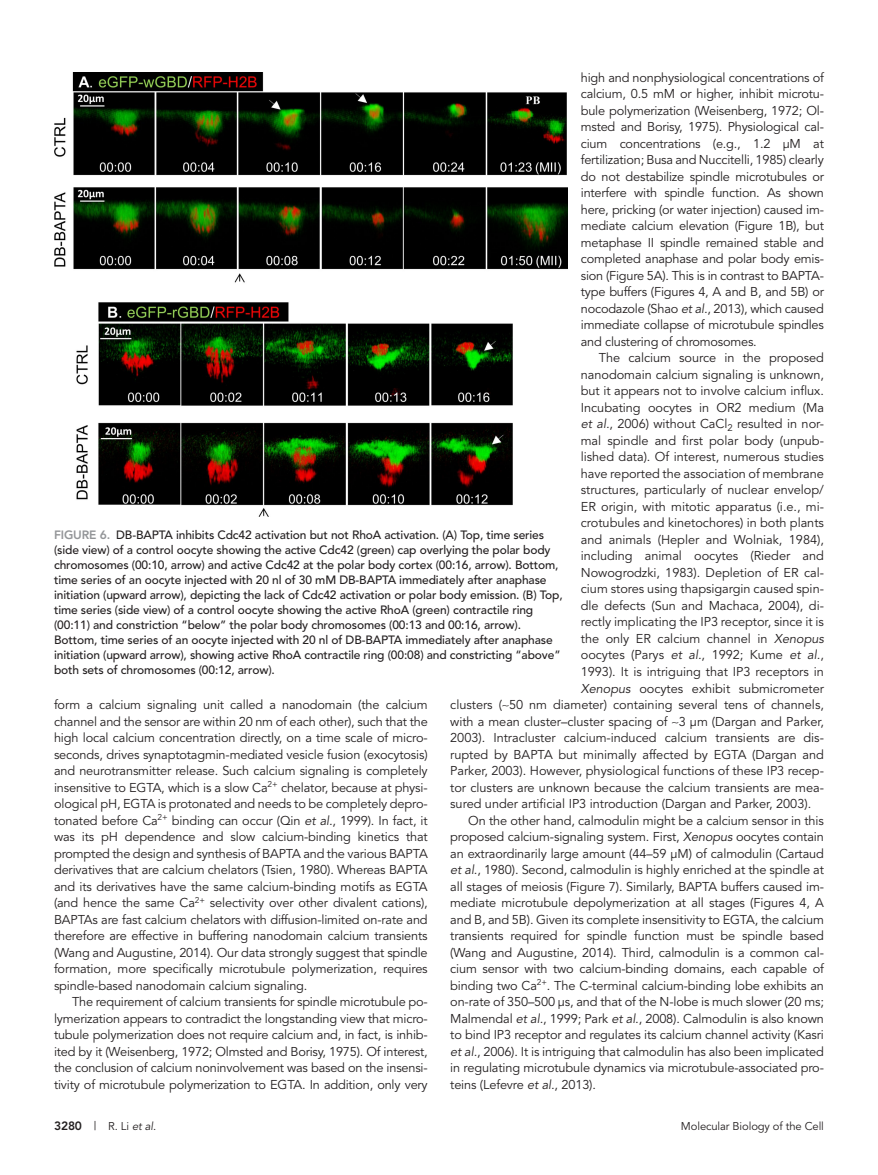
<style>
.page{position:relative;width:878px;height:1175px;background:#fff}
.page>*{position:absolute;margin:0;border:0;box-sizing:border-box;transform-origin:0 0}
.Para{font:12.75px/16.5px "Avenir";letter-spacing:-.005em;color:#231f20;text-align:justify}
.FigCaption{font:500 12px/15px "Avenir";letter-spacing:-.01em;color:#231f20}
.t1{font:11.25px "Avenir";letter-spacing:-.01em;color:#231f20}
.s1{font-style:italic}
.s2{font-weight:800;color:#939598}
.s3{font-weight:800;font-size:12px}
.s4{font-size:12px}
</style>
<div class="page">
<img style="left:54px;top:72px;width:513px;height:444px">
<p class="Para" style="left:580px;top:69px;width:245px">high and nonphysiological concentrations of calcium, 0.5 mM or higher, inhibit microtu&shy;bule polymerization (Weisenberg, 1972; Ol&shy;msted and Borisy, 1975). Physiological cal&shy;cium concentrations (e.g., 1.2 μM at fertilization; Busa and Nuccitelli, 1985) clearly do not destabilize spindle microtubules or interfere with spindle function. As shown here, pricking (or water injection) caused im&shy;mediate calcium elevation (Figure 1B), but metaphase II spindle remained stable and completed anaphase and polar body emis&shy;sion (Figure 5A). This is in contrast to BAPTA&shy;type buffers (Figures 4, A and B, and 5B) or nocodazole (Shao <span class="s1">et al.</span>, 2013), which caused immediate collapse of microtubule spindles and clustering of chromosomes.</p>
<p class="Para" style="left:598px;top:350px;width:226px">The calcium source in the proposed</p>
<p class="Para" style="left:580px;top:366px;width:245px">nanodomain calcium signaling is unknown,</p>
<p class="Para" style="left:580px;top:383px;width:244px">but it appears not to involve calcium influx.</p>
<p class="Para" style="left:580px;top:399px;width:245px">Incubating oocytes in OR2 medium (Ma</p>
<p class="Para" style="left:580px;top:416px;width:245px"><span class="s1">et al.</span>, 2006) without CaCl<sub>2</sub> resulted in nor-</p>
<p class="Para" style="left:580px;top:432px;width:245px">mal spindle and first polar body (unpub-</p>
<p class="Para" style="left:580px;top:449px;width:244px">lished data). Of interest, numerous studies</p>
<p class="Para" style="left:580px;top:465px;width:245px">have reported the association of membrane</p>
<p class="Para" style="left:580px;top:482px;width:245px">structures, particularly of nuclear envelop/</p>
<p class="Para" style="left:580px;top:498px;width:245px">ER origin, with mitotic apparatus (i.e., mi-</p>
<p class="Para" style="left:580px;top:515px;width:245px">crotubules and kinetochores) in both plants</p>
<p class="Para" style="left:580px;top:531px;width:244px">and animals (Hepler and Wolniak, 1984),</p>
<p class="Para" style="left:580px;top:548px;width:245px">including animal oocytes (Rieder and</p>
<p class="Para" style="left:580px;top:564px;width:245px">Nowogrodzki, 1983). Depletion of ER cal-</p>
<p class="Para" style="left:580px;top:581px;width:245px">cium stores using thapsigargin caused spin-</p>
<p class="Para" style="left:580px;top:597px;width:245px">dle defects (Sun and Machaca, 2004), di-</p>
<p class="Para" style="left:580px;top:614px;width:245px">rectly implicating the IP3 receptor, since it is</p>
<p class="Para" style="left:580px;top:630px;width:245px">the only ER calcium channel in <span class="s1">Xenopus</span></p>
<p class="Para" style="left:580px;top:647px;width:244px">oocytes (Parys <span class="s1">et al.</span>, 1992; Kume <span class="s1">et al.</span>,</p>
<p class="Para" style="left:580px;top:663px;width:245px">1993). It is intriguing that IP3 receptors in</p>
<p class="Para" style="left:580px;top:680px;width:244px"><span class="s1">Xenopus</span> oocytes exhibit submicrometer</p>
<p class="Para" style="left:450px;top:696px;width:375px">clusters (∼50 nm diameter) containing several tens of channels,</p>
<p class="Para" style="left:450px;top:713px;width:375px">with a mean cluster–cluster spacing of ∼3 μm (Dargan and Parker,</p>
<p class="Para" style="left:450px;top:729px;width:375px">2003). Intracluster calcium-induced calcium transients are dis-</p>
<p class="Para" style="left:450px;top:746px;width:375px">rupted by BAPTA but minimally affected by EGTA (Dargan and</p>
<p class="Para" style="left:450px;top:762px;width:375px">Parker, 2003). However, physiological functions of these IP3 recep-</p>
<p class="Para" style="left:450px;top:779px;width:375px">tor clusters are unknown because the calcium transients are mea-</p>
<p class="Para" style="left:450px;top:795px;width:362px">sured under artificial IP3 introduction (Dargan and Parker, 2003).</p>
<p class="Para" style="left:450px;top:812px;width:375px;text-indent:18px">On the other hand, calmodulin might be a calcium sensor in this proposed calcium-signaling system. First, <span class="s1">Xenopus</span> oocytes contain an extraordinarily large amount (44–59 μM) of calmodulin (Cartaud <span class="s1">et al.</span>, 1980). Second, calmodulin is highly enriched at the spindle at all stages of meiosis (Figure 7). Similarly, BAPTA buffers caused im&shy;mediate microtubule depolymerization at all stages (Figures 4, A and B, and 5B). Given its complete insensitivity to EGTA, the calcium transients required for spindle function must be spindle based (Wang and Augustine, 2014). Third, calmodulin is a common cal&shy;cium sensor with two calcium-binding domains, each capable of binding two Ca<sup>2+</sup>. The C-terminal calcium-binding lobe exhibits an on-rate of 350–500 μs, and that of the N-lobe is much slower (20 ms; Malmendal <span class="s1">et al.</span>, 1999; Park <span class="s1">et al.</span>, 2008). Calmodulin is also known to bind IP3 receptor and regulates its calcium channel activity (Kasri <span class="s1">et al.</span>, 2006). It is intriguing that calmodulin has also been implicated in regulating microtubule dynamics via microtubule-associated pro&shy;teins (Lefevre <span class="s1">et al.</span>, 2013).</p>
<p class="FigCaption" style="left:54px;top:527px;width:510px"><span class="s2">FIGURE 6.</span> DB-BAPTA inhibits Cdc42 activation but not RhoA activation. (A) Top, time series (side view) of a control oocyte showing the active Cdc42 (green) cap overlying the polar body chromosomes (00:10, arrow) and active Cdc42 at the polar body cortex (00:16, arrow). Bottom, time series of an oocyte injected with 20 nl of 30 mM DB-BAPTA immediately after anaphase initiation (upward arrow), depicting the lack of Cdc42 activation or polar body emission. (B) Top, time series (side view) of a control oocyte showing the active RhoA (green) contractile ring (00:11) and constriction “below” the polar body chromosomes (00:13 and 00:16, arrow).<br>Bottom, time series of an oocyte injected with 20 nl of DB-BAPTA immediately after anaphase initiation (upward arrow), showing active RhoA contractile ring (00:08) and constricting “above” both sets of chromosomes (00:12, arrow).</p>
<p class="Para" style="left:54px;top:696px;width:375px">form a calcium signaling unit called a nanodomain (the calcium channel and the sensor are within 20 nm of each other), such that the high local calcium concentration directly, on a time scale of micro&shy;seconds, drives synaptotagmin-mediated vesicle fusion (exocytosis) and neurotransmitter release. Such calcium signaling is completely insensitive to EGTA, which is a slow Ca<sup>2+</sup> chelator, because at physi&shy;ological pH, EGTA is protonated and needs to be completely depro&shy;tonated before Ca<sup>2+</sup> binding can occur (Qin <span class="s1">et al.</span>, 1999). In fact, it was its pH dependence and slow calcium-binding kinetics that prompted the design and synthesis of BAPTA and the various BAPTA derivatives that are calcium chelators (Tsien, 1980). Whereas BAPTA and its derivatives have the same calcium-binding motifs as EGTA (and hence the same Ca<sup>2+</sup> selectivity over other divalent cations), BAPTAs are fast calcium chelators with diffusion-limited on-rate and therefore are effective in buffering nanodomain calcium transients (Wang and Augustine, 2014). Our data strongly suggest that spindle formation, more specifically microtubule polymerization, requires spindle-based nanodomain calcium signaling.</p>
<p class="Para" style="left:54px;top:993px;width:375px;text-indent:18px">The requirement of calcium transients for spindle microtubule po&shy;lymerization appears to contradict the longstanding view that micro&shy;tubule polymerization does not require calcium and, in fact, is inhib&shy;ited by it (Weisenberg, 1972; Olmsted and Borisy, 1975). Of interest, the conclusion of calcium noninvolvement was based on the insensi&shy;tivity of microtubule polymerization to EGTA. In addition, only very</p>
<p class="t1" style="left:54px;top:1119px;width:104px"><span class="s3">3280</span> <span class="s4">|</span> R. Li <span class="s1">et al</span>.</p>
<p class="t1" style="left:681px;top:1119px;width:144px">Molecular Biology of the Cell</p>
</div>
